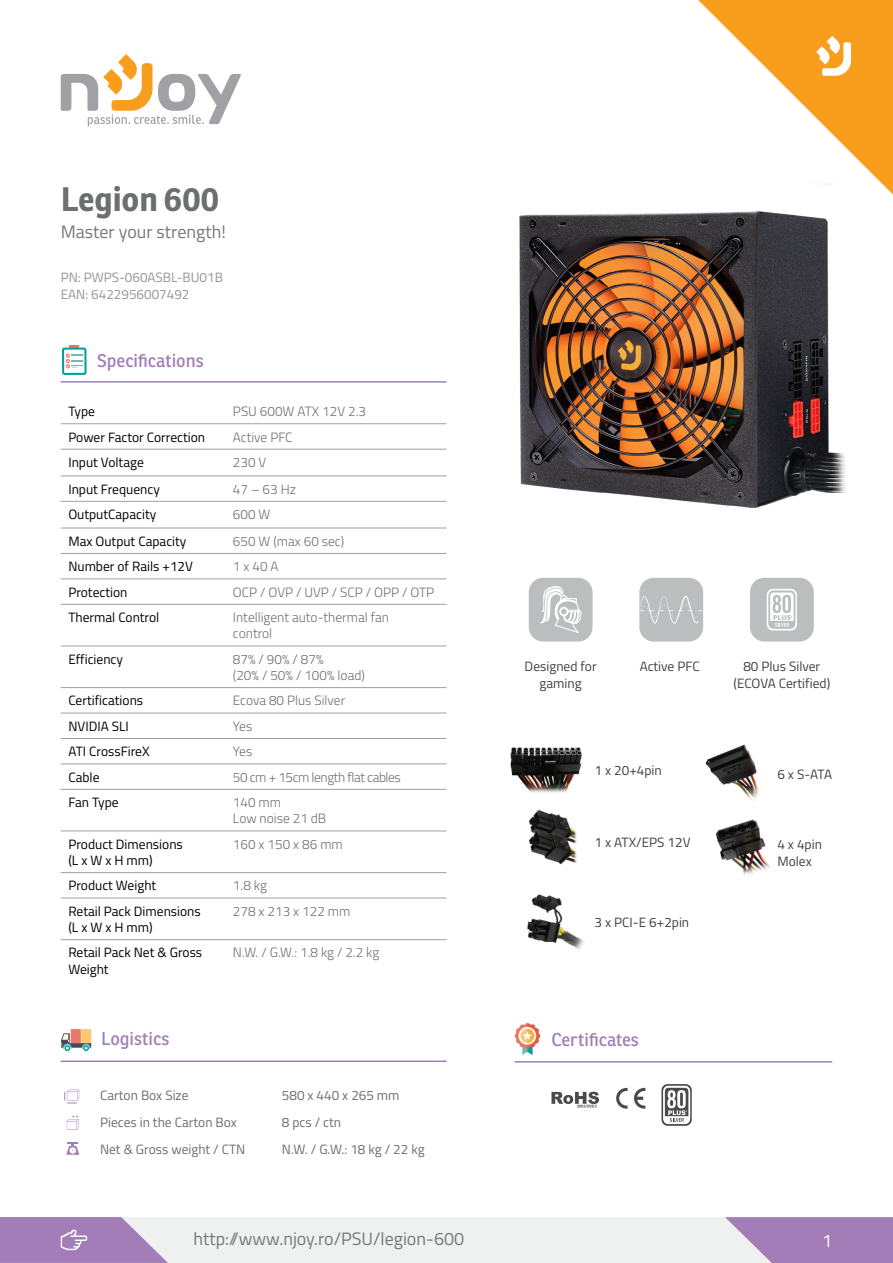
<style>
.page{position:relative;width:893px;height:1263px;background:#fff}
.page>*{position:absolute;margin:0;border:0;box-sizing:border-box;transform-origin:0 0}
.t1{font:700 33px "Ronnia";color:#6d6e71}
.t2{font:18px "Titillium";color:#777878}
.t3{font:18px "Ronnia";color:#a27db8}
.t4{font:18px "Titillium";color:#fff}
.t5{font:13.5px/16.2px "Titillium";color:#000}
.t6{font:300 13.5px/16.2px "Titillium";color:#6d6e71}
.t7{font:13.5px/16.5px "Titillium";color:#414042;text-align:center}
.t8{font:13.5px "Titillium";color:#6d6e71}
.t9{font:13.5px/17px "Titillium";color:#939598}
.t10{font:300 13.5px "Titillium";letter-spacing:-.03em;color:#6d6e71}
</style>
<div class="page">
<div style="left:0;top:1217px;width:893px;height:46px;background:#eff0f0"></div>
<svg style="left:725px;top:1217px;width:168px;height:46px;background:#ac8dbf"></svg>
<img style="left:519px;top:211px;width:327px;height:297px">
<svg style="left:698px;top:0;width:195px;height:194px"></svg>
<hr style="left:61px;top:381px;width:385px;height:2px;background:#a27db8">
<hr style="left:61px;top:423px;width:155px;height:1px;background:#9fa1a4">
<hr style="left:216px;top:423px;width:230px;height:1px;background:#9fa1a4">
<hr style="left:61px;top:449px;width:155px;height:1px;background:#9fa1a4">
<hr style="left:216px;top:449px;width:230px;height:1px;background:#9fa1a4">
<hr style="left:61px;top:475px;width:155px;height:1px;background:#9fa1a4">
<hr style="left:216px;top:475px;width:230px;height:1px;background:#9fa1a4">
<hr style="left:61px;top:501px;width:155px;height:1px;background:#9fa1a4">
<hr style="left:216px;top:501px;width:230px;height:1px;background:#9fa1a4">
<hr style="left:61px;top:528px;width:155px;height:1px;background:#9fa1a4">
<hr style="left:216px;top:528px;width:230px;height:1px;background:#9fa1a4">
<hr style="left:61px;top:604px;width:155px;height:1px;background:#9fa1a4">
<hr style="left:216px;top:604px;width:230px;height:1px;background:#9fa1a4">
<hr style="left:61px;top:646px;width:155px;height:1px;background:#9fa1a4">
<hr style="left:216px;top:646px;width:230px;height:1px;background:#9fa1a4">
<hr style="left:61px;top:553px;width:155px;height:1px;background:#9fa1a4">
<hr style="left:216px;top:553px;width:230px;height:1px;background:#9fa1a4">
<hr style="left:61px;top:578px;width:155px;height:1px;background:#9fa1a4">
<hr style="left:216px;top:578px;width:230px;height:1px;background:#9fa1a4">
<hr style="left:61px;top:738px;width:155px;height:1px;background:#9fa1a4">
<hr style="left:216px;top:738px;width:230px;height:1px;background:#9fa1a4">
<hr style="left:61px;top:763px;width:155px;height:1px;background:#9fa1a4">
<hr style="left:216px;top:763px;width:230px;height:1px;background:#9fa1a4">
<hr style="left:61px;top:789px;width:155px;height:1px;background:#9fa1a4">
<hr style="left:216px;top:789px;width:230px;height:1px;background:#9fa1a4">
<hr style="left:61px;top:830px;width:155px;height:1px;background:#9fa1a4">
<hr style="left:216px;top:830px;width:230px;height:1px;background:#9fa1a4">
<hr style="left:61px;top:872px;width:155px;height:1px;background:#9fa1a4">
<hr style="left:216px;top:872px;width:230px;height:1px;background:#9fa1a4">
<hr style="left:61px;top:687px;width:155px;height:1px;background:#9fa1a4">
<hr style="left:216px;top:687px;width:230px;height:1px;background:#9fa1a4">
<hr style="left:61px;top:713px;width:155px;height:1px;background:#9fa1a4">
<hr style="left:216px;top:713px;width:230px;height:1px;background:#9fa1a4">
<hr style="left:61px;top:939px;width:155px;height:1px;background:#9fa1a4">
<hr style="left:216px;top:939px;width:230px;height:1px;background:#9fa1a4">
<hr style="left:61px;top:898px;width:155px;height:1px;background:#9fa1a4">
<hr style="left:216px;top:898px;width:230px;height:1px;background:#9fa1a4">
<svg style="left:61px;top:54px;width:180px;height:72px"></svg>
<svg style="left:0;top:1217px;width:168px;height:46px;background:#ae8fc1"></svg>
<div style="left:62px;top:348px;width:25px;height:27px;border:2px solid #009ea1;border-radius:2px"></div>
<svg style="left:66px;top:345px;width:17px;height:23px"></svg>
<img style="left:510px;top:747px;width:73px;height:46px">
<img style="left:529px;top:810px;width:48px;height:55px">
<img style="left:715px;top:819px;width:56px;height:56px">
<img style="left:527px;top:894px;width:57px;height:55px">
<img style="left:705px;top:744px;width:54px;height:57px">
<div style="left:529px;top:578px;width:64px;height:63px;background:#bbbdbf;border-radius:14px"></div>
<svg style="left:540px;top:586px;width:42px;height:47px"></svg>
<svg style="left:67px;top:1115px;width:12px;height:15px"></svg>
<svg style="left:66px;top:1142px;width:13px;height:13px"></svg>
<svg style="left:64px;top:1090px;width:15px;height:14px"></svg>
<hr style="left:61px;top:1060px;width:385px;height:2px;background:#a27db8">
<div style="left:71px;top:1029px;width:20px;height:14px;background:#fbc876"></div>
<div style="left:71px;top:1029px;width:10px;height:14px;background:#e87a6b"></div>
<svg style="left:61px;top:1033px;width:30px;height:18px"></svg>
<svg style="left:551px;top:1092px;width:48px;height:15px"></svg>
<hr style="left:515px;top:1061px;width:317px;height:1px;background:#a27db8">
<svg style="left:514px;top:1023px;width:26px;height:32px"></svg>
<div style="left:750px;top:578px;width:64px;height:63px;background:#bbbdbf;border-radius:14px"></div>
<div style="left:639px;top:578px;width:64px;height:63px;background:#bbbdbf;border-radius:14px"></div>
<svg style="left:639px;top:596px;width:65px;height:28px"></svg>
<svg style="left:767px;top:589px;width:30px;height:41px"></svg>
<svg style="left:616px;top:1088px;width:12px;height:21px"></svg>
<svg style="left:634px;top:1088px;width:11px;height:21px"></svg>
<svg style="left:661px;top:1084px;width:31px;height:42px"></svg>
<h1 class="t1" style="left:61px;top:178px;width:160px">Legion 600</h1>
<h2 class="t2" style="left:61px;top:218px;width:167px">Master your strength!</h2>
<p class="t9" style="left:61px;top:268px;width:164px">PN: PWPS-060ASBL-BU01B<br>EAN: 6422956007492</p>
<h2 class="t3" style="left:97px;top:349px;width:108px">Specifications</h2>
<p class="t5" style="left:68px;top:403px;width:28px">Type</p>
<p class="t6" style="left:233px;top:403px;width:135px">PSU 600W ATX 12V 2.3</p>
<p class="t5" style="left:68px;top:428px;width:138px">Power Factor Correction</p>
<p class="t6" style="left:233px;top:428px;width:61px">Active PFC</p>
<p class="t5" style="left:68px;top:453px;width:77px">Input Voltage</p>
<p class="t6" style="left:233px;top:453px;width:35px">230 V</p>
<p class="t5" style="left:68px;top:480px;width:93px">Input Frequency</p>
<p class="t6" style="left:233px;top:480px;width:64px">47 – 63 Hz</p>
<p class="t5" style="left:68px;top:506px;width:89px">OutputCapacity</p>
<p class="t6" style="left:233px;top:506px;width:39px">600 W</p>
<p class="t5" style="left:68px;top:532px;width:120px">Max Output Capacity</p>
<p class="t6" style="left:233px;top:532px;width:113px">650 W (max 60 sec)</p>
<p class="t5" style="left:68px;top:558px;width:126px">Number of Rails +12V</p>
<p class="t6" style="left:233px;top:558px;width:47px">1 x 40 A</p>
<p class="t5" style="left:68px;top:583px;width:61px">Protection</p>
<p class="t6" style="left:233px;top:583px;width:203px">OCP / OVP / UVP / SCP / OPP / OTP</p>
<p class="t5" style="left:68px;top:609px;width:93px">Thermal Control</p>
<p class="t6" style="left:233px;top:609px;width:158px">Intelligent auto-thermal fan control</p>
<p class="t5" style="left:68px;top:650px;width:56px">Efficiency</p>
<p class="t6" style="left:233px;top:650px;width:133px">87% / 90% / 87%<br>(20% / 50% / 100% load)</p>
<p class="t5" style="left:68px;top:692px;width:76px">Certifications</p>
<p class="t6" style="left:233px;top:692px;width:114px">Ecova 80 Plus Silver</p>
<p class="t5" style="left:68px;top:717px;width:62px">NVIDIA SLI</p>
<p class="t6" style="left:233px;top:717px;width:21px">Yes</p>
<p class="t5" style="left:68px;top:743px;width:83px">ATI CrossFireX</p>
<p class="t6" style="left:233px;top:743px;width:21px">Yes</p>
<p class="t5" style="left:68px;top:768px;width:33px">Cable</p>
<p class="t10" style="left:233px;top:767px;width:169px">50 cm + 15cm length flat cables</p>
<p class="t5" style="left:68px;top:794px;width:52px">Fan Type</p>
<p class="t6" style="left:233px;top:794px;width:95px">140 mm<br>Low noise 21 dB</p>
<p class="t5" style="left:68px;top:835px;width:116px">Product Dimensions (L x W x H mm)</p>
<p class="t6" style="left:233px;top:835px;width:111px">160 x 150 x 86 mm</p>
<p class="t5" style="left:68px;top:877px;width:89px">Product Weight</p>
<p class="t6" style="left:233px;top:877px;width:35px">1.8 kg</p>
<p class="t5" style="left:68px;top:902px;width:134px">Retail Pack Dimensions (L x W x H mm)</p>
<p class="t6" style="left:233px;top:902px;width:119px">278 x 213 x 122 mm</p>
<p class="t5" style="left:68px;top:944px;width:135px">Retail Pack Net &amp; Gross<br>Weight</p>
<p class="t6" style="left:233px;top:944px;width:148px">N.W. / G.W.: 1.8 kg / 2.2 kg</p>
<h2 class="t3" style="left:101px;top:1028px;width:70px">Logistics</h2>
<p class="t8" style="left:100px;top:1085px;width:90px">Carton Box Size</p>
<p class="t8" style="left:282px;top:1085px;width:119px">580 x 440 x 265 mm</p>
<p class="t8" style="left:100px;top:1112px;width:138px">Pieces in the Carton Box</p>
<p class="t8" style="left:282px;top:1112px;width:61px">8 pcs / ctn</p>
<p class="t8" style="left:100px;top:1139px;width:147px">Net &amp; Gross weight / CTN</p>
<p class="t8" style="left:282px;top:1139px;width:144px">N.W. / G.W.: 18 kg / 22 kg</p>
<p class="t7" style="left:525px;top:657px;width:74px">Designed for gaming</p>
<p class="t7" style="left:640px;top:657px;width:62px">Active PFC</p>
<p class="t7" style="left:733px;top:657px;width:98px">80 Plus Silver (ECOVA Certified)</p>
<p class="t7" style="left:595px;top:761px;width:69px">1 x 20+4pin</p>
<p class="t7" style="left:595px;top:833px;width:97px">1 x ATX/EPS 12V</p>
<p class="t7" style="left:595px;top:913px;width:96px">3 x PCI-E 6+2pin</p>
<h2 class="t3" style="left:551px;top:1028px;width:89px">Certificates</h2>
<p class="t7" style="left:777px;top:765px;width:56px">6 x S-ATA</p>
<p class="t7" style="left:777px;top:835px;width:46px;text-align:left">4 x 4pin<br>Molex</p>
<h2 class="t2" style="left:193px;top:1225px;width:272px">http://www.njoy.ro/PSU/legion-600</h2>
<h2 class="t4" style="left:822px;top:1227px;width:12px">1</h2>
</div>
